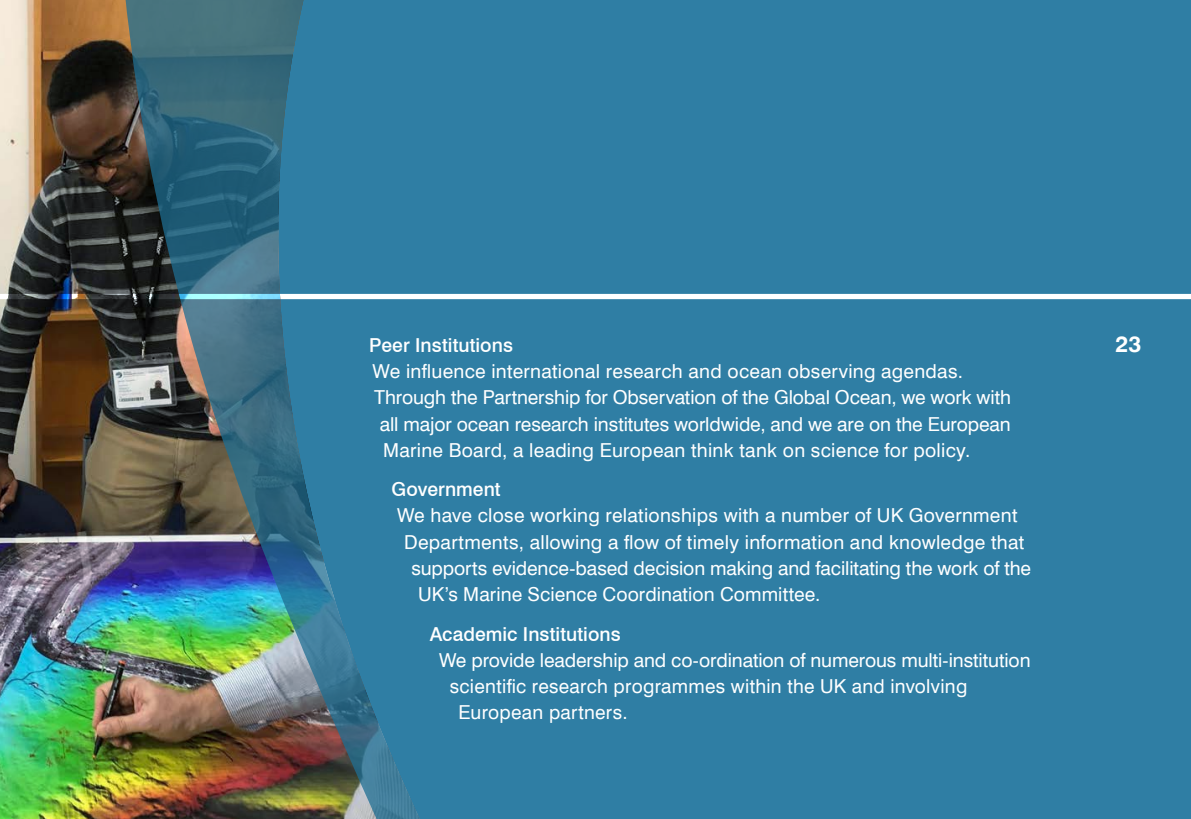
<style>
.page{position:relative;width:1191px;height:819px;background:#2f7ea4}
.page>*{position:absolute;margin:0;border:0;box-sizing:border-box;transform-origin:0 0}
.t1{font:700 22.75px "Swiss 721 BT";color:#fff}
.BULLETS{font:19.25px "Swiss 721 BT";letter-spacing:.005em;color:#fff}
.BULLETS-2{font:500 19.25px "Swiss 721 BT";letter-spacing:.005em;color:#fff}
</style>
<div class="page">
<div style="left:0;top:294px;width:1191px;height:5px;background:#fff"></div>
<img style="left:0;top:0;width:124px;height:819px">
<img style="left:124px;top:0;width:303px;height:819px">
<svg style="left:0;top:294px;width:427px;height:5px"></svg>
<p class="BULLETS-2" style="left:369px;top:333px;width:145px">Peer Institutions</p>
<p class="BULLETS" style="left:372px;top:359px;width:592px">We influence international research and ocean observing agendas.</p>
<p class="BULLETS" style="left:374px;top:385px;width:638px">Through the Partnership for Observation of the Global Ocean, we work with</p>
<p class="BULLETS" style="left:380px;top:412px;width:632px">all major ocean research institutes worldwide, and we are on the European</p>
<p class="BULLETS" style="left:383px;top:438px;width:588px">Marine Board, a leading European think tank on science for policy.</p>
<p class="BULLETS-2" style="left:391px;top:477px;width:111px">Government</p>
<p class="BULLETS" style="left:397px;top:504px;width:622px">We have close working relationships with a number of UK Government</p>
<p class="BULLETS" style="left:404px;top:530px;width:621px">Departments, allowing a flow of timely information and knowledge that</p>
<p class="BULLETS" style="left:411px;top:556px;width:621px">supports evidence-based decision making and facilitating the work of the</p>
<p class="BULLETS" style="left:418px;top:582px;width:404px">UK’s Marine Science Coordination Committee.</p>
<p class="BULLETS-2" style="left:430px;top:622px;width:192px">Academic Institutions</p>
<p class="BULLETS" style="left:439px;top:648px;width:593px">We provide leadership and co-ordination of numerous multi-institution</p>
<p class="BULLETS" style="left:450px;top:674px;width:519px">scientific research programmes within the UK and involving</p>
<p class="BULLETS" style="left:458px;top:700px;width:171px">European partners.</p>
<p class="t1" style="left:1115px;top:330px;width:27px">23</p>
</div>
